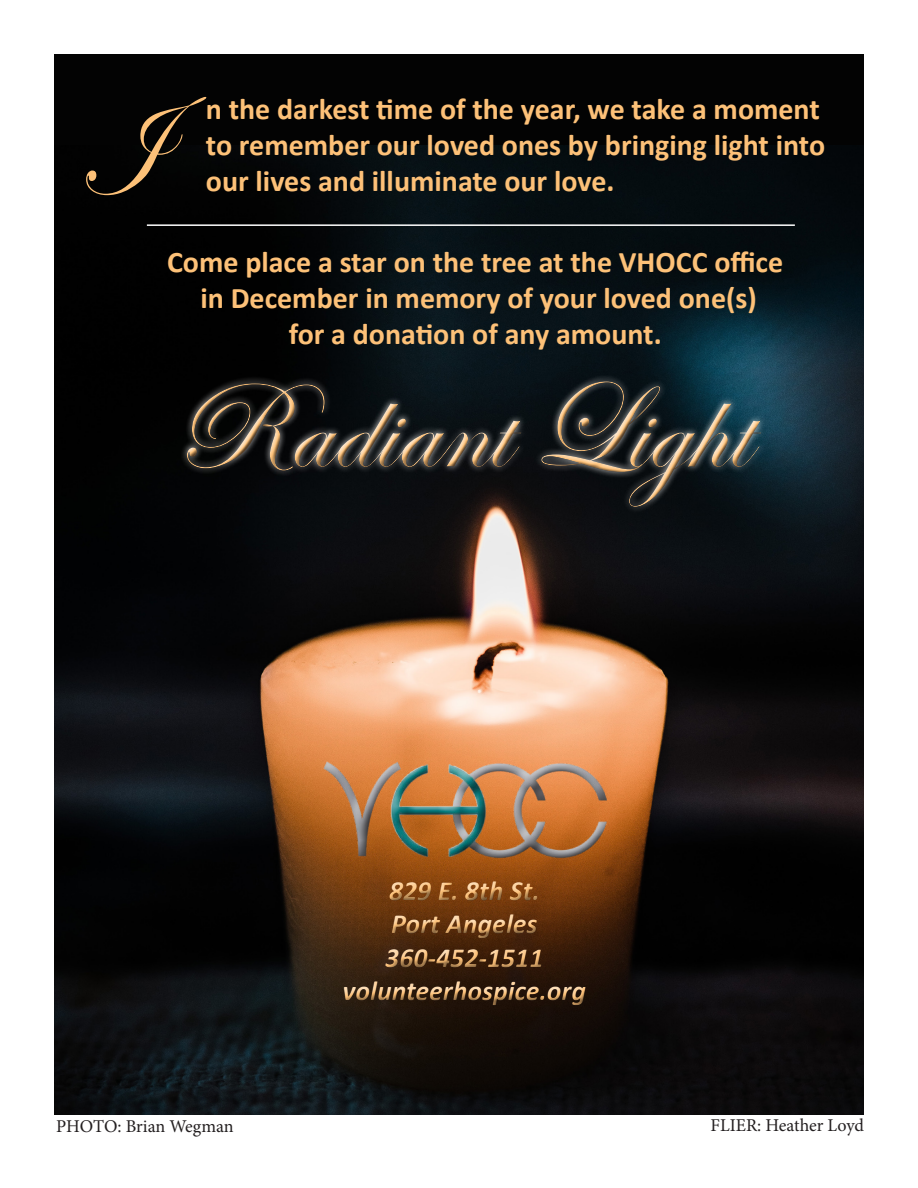
<style>
.page{position:relative;width:918px;height:1188px;background:#fff}
.page>*{position:absolute;margin:0;border:0;box-sizing:border-box;transform-origin:0 0}
.t1{font:145.8px "Edwardian Script ITC";color:#fdc178;scale:.87 1}
.t2{font:125.25px "Edwardian Script ITC";color:#fdc178}
.t3{font:700 30px/36px "Calibri";color:#fdc178;text-align:center}
.t4{font:italic 700 27.9px/33.5px "Calibri";color:#fdc178;text-align:center}
.t5{font:18px "Minion Pro";letter-spacing:-.005em;color:#231f20}
</style>
<div class="page">
<img style="left:54px;top:145px;width:810px;height:970px">
<div style="left:180px;top:374px;width:587px;height:140px;background:#fff;opacity:.75"></div>
<div style="left:179px;top:374px;width:588px;height:134px;background:#fff;opacity:.75"></div>
<div style="left:182px;top:382px;width:587px;height:126px;background:#231f20;opacity:.75"></div>
<img style="left:305px;top:740px;width:318px;height:124px">
<div style="left:309px;top:747px;width:305px;height:118px;background:#fff;opacity:.75"></div>
<div style="left:312px;top:763px;width:310px;height:102px;background:#231f20;opacity:.75"></div>
<div style="left:54px;top:54px;width:810px;height:91px;background:#030303"></div>
<hr style="left:147px;top:224px;width:648px;height:2px;background:#fff">
<div style="left:332px;top:870px;width:264px;height:144px;background:#fff;opacity:.75"></div>
<div style="left:335px;top:878px;width:263px;height:139px;background:#231f20;opacity:.75"></div>
<p class="t1" style="left:77px;top:68px;width:94px">I</p>
<p class="t3" style="left:206px;top:91px;width:621px;text-align:left">n the darkest time of the year, we take a moment to remember our loved ones by bringing light into</p>
<p class="t3" style="left:206px;top:163px;width:410px">our lives and illuminate our love.</p>
<p class="t3" style="left:167px;top:243px;width:618px">Come place a star on the tree at the VHOCC office in December in memory of your loved one(s)<br>for a donation of any amount.</p>
<h2 class="t2" style="left:173px;top:359px;width:577px">Radiant Light</h2>
<p class="t4" style="left:343px;top:873px;width:245px">829 E. 8th St.<br>Port Angeles<br>360-452-1511 volunteerhospice.org</p>
<p class="t5" style="left:56px;top:1114px;width:179px">PHOTO: Brian Wegman</p>
<p class="t5" style="left:710px;top:1113px;width:155px">FLIER: Heather Loyd</p>
</div>
